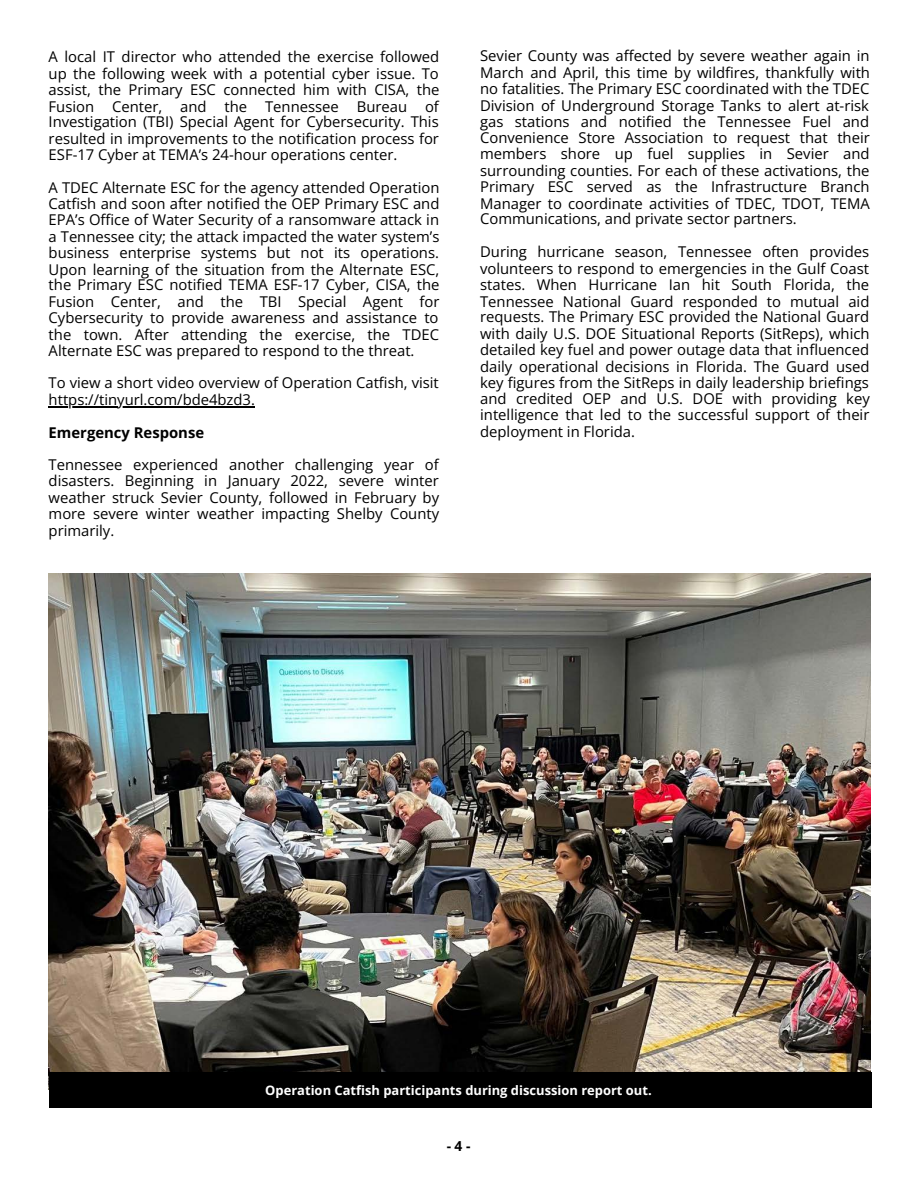
<style>
.page{position:relative;width:918px;height:1188px;background:#fff}
.page>*{position:absolute;margin:0;border:0;box-sizing:border-box;transform-origin:0 0}
.t1{font:14.85px/16.4px "Open Sans";color:#000;text-align:justify}
.t2{font:700 14.85px "Open Sans";color:#000}
.t3{font:700 13.8px "Open Sans";color:#000}
.t4{font:700 12.9px "Open Sans";color:#fff}
</style>
<div class="page">
<hr style="left:49px;top:406px;width:206px;height:1px;background:#000">
<img style="left:48px;top:573px;width:823px;height:517px">
<div style="left:49px;top:1072px;width:823px;height:36px;background:#000"></div>
<p class="t1" style="left:49px;top:48px;width:392px">A local IT director who attended the exercise followed up the following week with a potential cyber issue. To assist, the Primary ESC connected him with CISA, the Fusion Center, and the Tennessee Bureau of Investigation (TBI) Special Agent for Cybersecurity. This resulted in improvements to the notification process for ESF-17 Cyber at TEMA’s 24-hour operations center.</p>
<p class="t1" style="left:49px;top:179px;width:392px">A TDEC Alternate ESC for the agency attended Operation Catfish and soon after notified the OEP Primary ESC and EPA’s Office of Water Security of a ransomware attack in a Tennessee city; the attack impacted the water system’s business enterprise systems but not its operations.<br>Upon learning of the situation from the Alternate ESC, the Primary ESC notified TEMA ESF-17 Cyber, CISA, the Fusion Center, and the TBI Special Agent for Cybersecurity to provide awareness and assistance to the town. After attending the exercise, the TDEC Alternate ESC was prepared to respond to the threat.</p>
<p class="t1" style="left:49px;top:374px;width:392px;line-height:16.8px">To view a short video overview of Operation Catfish, visit https://tinyurl.com/bde4bzd3.</p>
<p class="t2" style="left:49px;top:422px;width:157px">Emergency Response</p>
<p class="t1" style="left:49px;top:457px;width:392px">Tennessee experienced another challenging year of disasters. Beginning in January 2022, severe winter weather struck Sevier County, followed in February by more severe winter weather impacting Shelby County primarily.</p>
<p class="t1" style="left:480px;top:47px;width:391px">Sevier County was affected by severe weather again in</p>
<p class="t1" style="left:480px;top:64px;width:391px">March and April, this time by wildfires, thankfully with</p>
<p class="t1" style="left:480px;top:80px;width:391px">no fatalities. The Primary ESC coordinated with the TDEC Division of Underground Storage Tanks to alert at-risk gas stations and notified the Tennessee Fuel and Convenience Store Association to request that their members shore up fuel supplies in Sevier and surrounding counties. For each of these activations, the Primary ESC served as the Infrastructure Branch Manager to coordinate activities of TDEC, TDOT, TEMA Communications, and private sector partners.</p>
<p class="t1" style="left:480px;top:243px;width:391px">During hurricane season, Tennessee often provides volunteers to respond to emergencies in the Gulf Coast states. When Hurricane Ian hit South Florida, the Tennessee National Guard responded to mutual aid requests. The Primary ESC provided the National Guard with daily U.S. DOE Situational Reports (SitReps), which detailed key fuel and power outage data that influenced daily operational decisions in Florida. The Guard used key figures from the SitReps in daily leadership briefings and credited OEP and U.S. DOE with providing key intelligence that led to the successful support of their deployment in Florida.</p>
<p class="t4" style="left:265px;top:1081px;width:388px">Operation Catfish participants during discussion report out.</p>
<p class="t3" style="left:447px;top:1136px;width:25px">- 4 -</p>
</div>
